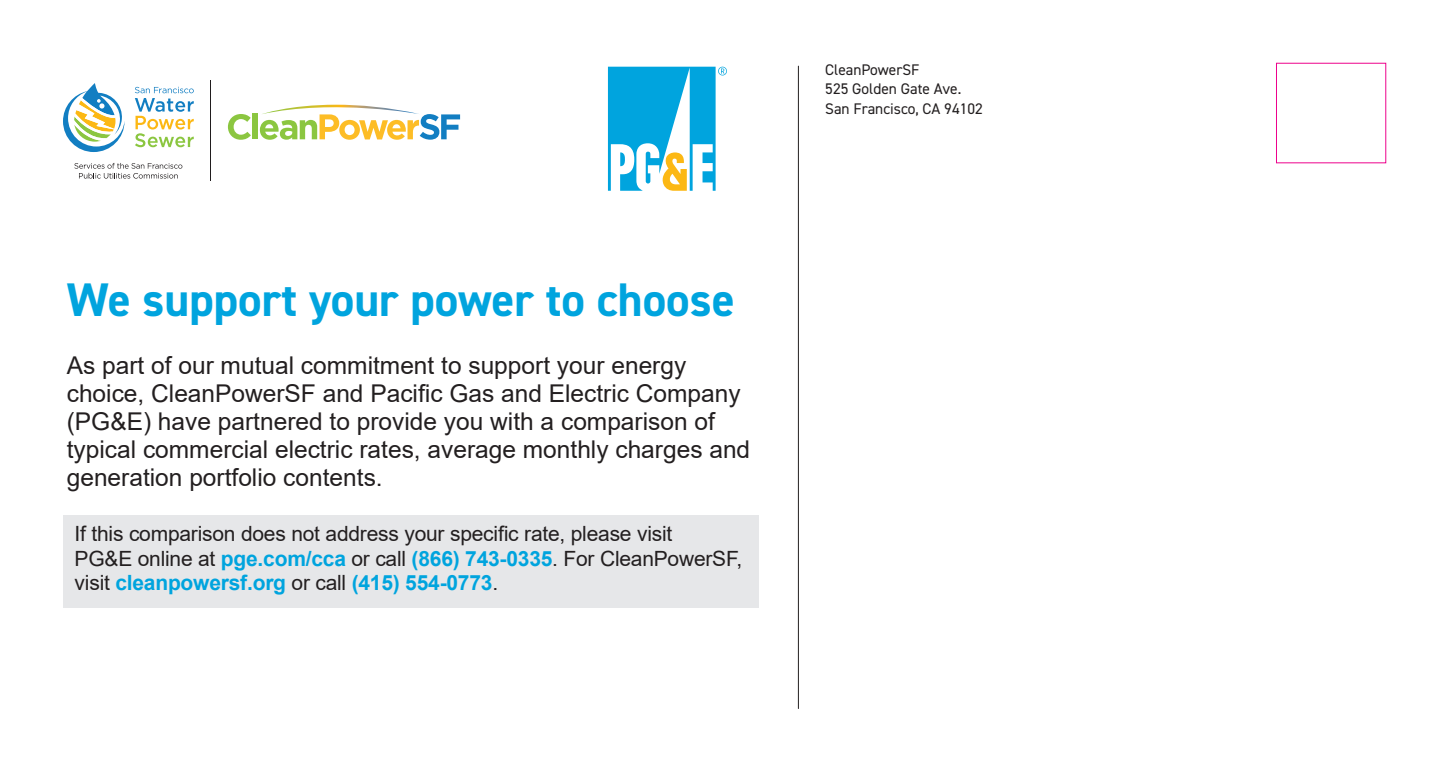
<style>
.page{position:relative;width:1449px;height:772px;background:#fff}
.page>*{position:absolute;margin:0;border:0;box-sizing:border-box;transform-origin:0 0}
.t1{font:700 47.25px "DIN2014";color:#00a4de}
.t2{font:24.5px/28px "Arial";color:#231f20}
.t3{font:21px/24.5px "Arial";letter-spacing:-.01em;color:#231f20}
.t4{font:15.4px "DIN2014";color:#231f20}
.s1{font-weight:700;color:#00a4de}
</style>
<div class="page">
<div style="left:63px;top:516px;width:696px;height:92px;background:#e6e7e9"></div>
<svg style="left:608px;top:67px;width:119px;height:124px"></svg>
<hr style="left:798px;top:66px;width:1px;height:642px;background:#231f20">
<svg style="left:135px;top:87px;width:59px;height:60px"></svg>
<svg style="left:63px;top:83px;width:62px;height:69px"></svg>
<svg style="left:74px;top:163px;width:108px;height:16px"></svg>
<hr style="left:211px;top:80px;width:1px;height:101px;background:#201d1e">
<svg style="left:228px;top:114px;width:23px;height:26px"></svg>
<div style="left:253px;top:113px;width:5px;height:26px;background:#8bc640"></div>
<svg style="left:260px;top:104px;width:200px;height:36px"></svg>
<p class="t1" style="left:67px;top:268px;width:670px">We support your power to choose</p>
<p class="t2" style="left:67px;top:351px;width:685px">As part of our mutual commitment to support your energy choice, CleanPowerSF and Pacific Gas and Electric Company (PG&amp;E) have partnered to provide you with a comparison of typical commercial electric rates, average monthly charges and generation portfolio contents.</p>
<p class="t3" style="left:75px;top:522px;width:669px">If this comparison does not address your specific rate, please visit<br>PG&amp;E online at <span class="s1">pge.com/cca</span> or call <span class="s1">(866) 743-0335</span>. For CleanPowerSF, visit <span class="s1">cleanpowersf.org</span> or call <span class="s1">(415) 554-0773</span>.</p>
<p class="t4" style="left:825px;top:60px;width:96px">CleanPowerSF</p>
<p class="t4" style="left:825px;top:79px;width:138px">525 Golden Gate Ave.</p>
<p class="t4" style="left:825px;top:99px;width:159px">San Francisco, CA 94102</p>
</div>
